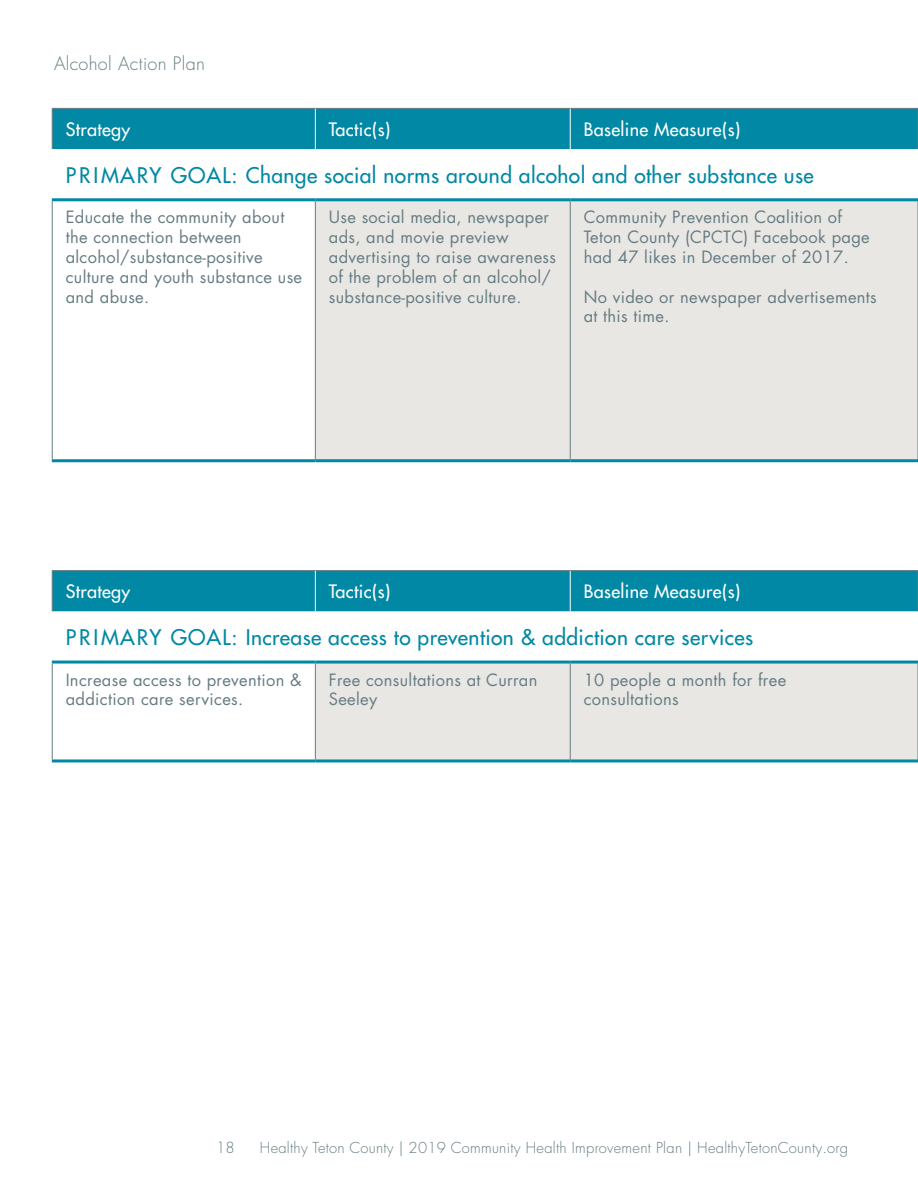
<style>
.page{position:relative;width:918px;height:1188px;background:#fff}
.page>*{position:absolute;margin:0;border:0;box-sizing:border-box;transform-origin:0 0}
.t1{font:21px "Futura";letter-spacing:.02em;color:#0088a4}
.t2{font:18px "Futura";letter-spacing:.02em;color:#fff}
.t3{font:300 18px "Futura LT Pro";letter-spacing:.02em;color:#667c82}
.t4{font:16.5px/19.8px "Futura";letter-spacing:.02em;color:#667c82}
.t5{font:300 15px "Futura LT Pro";color:#667c82}
.t6{font:300 14.7px "Futura LT Pro";letter-spacing:.02em;color:#667c82}
</style>
<div class="page">
<div style="left:316px;top:201px;width:601px;height:258px;background:#e8e7e4"></div>
<hr style="left:52px;top:201px;width:1px;height:258px;background:#667c82">
<hr style="left:315px;top:201px;width:1px;height:258px;background:#667c82">
<hr style="left:570px;top:201px;width:1px;height:258px;background:#667c82">
<hr style="left:917px;top:201px;width:1px;height:258px;background:#667c82">
<div style="left:52px;top:108px;width:866px;height:41px;background:#0088a4"></div>
<hr style="left:917px;top:109px;width:1px;height:40px;background:#667c82">
<hr style="left:315px;top:459px;width:255px;height:3px;background:#0088a4">
<hr style="left:570px;top:459px;width:348px;height:3px;background:#0088a4">
<hr style="left:52px;top:198px;width:263px;height:3px;background:#0088a4">
<hr style="left:315px;top:198px;width:255px;height:3px;background:#0088a4">
<hr style="left:570px;top:198px;width:348px;height:3px;background:#0088a4">
<hr style="left:52px;top:459px;width:263px;height:3px;background:#0088a4">
<div style="left:316px;top:664px;width:601px;height:95px;background:#e8e7e4"></div>
<hr style="left:52px;top:664px;width:1px;height:95px;background:#667c82">
<hr style="left:315px;top:664px;width:1px;height:95px;background:#667c82">
<hr style="left:570px;top:664px;width:1px;height:95px;background:#667c82">
<hr style="left:917px;top:664px;width:1px;height:95px;background:#667c82">
<div style="left:52px;top:570px;width:866px;height:41px;background:#0088a4"></div>
<hr style="left:917px;top:571px;width:1px;height:40px;background:#667c82">
<hr style="left:315px;top:759px;width:255px;height:3px;background:#0088a4">
<hr style="left:570px;top:759px;width:348px;height:3px;background:#0088a4">
<hr style="left:52px;top:661px;width:263px;height:3px;background:#0088a4">
<hr style="left:315px;top:661px;width:255px;height:3px;background:#0088a4">
<hr style="left:570px;top:661px;width:348px;height:3px;background:#0088a4">
<hr style="left:52px;top:759px;width:263px;height:3px;background:#0088a4">
<p class="t3" style="left:54px;top:51px;width:152px">Alcohol Action Plan</p>
<p class="t2" style="left:66px;top:117px;width:66px">Strategy</p>
<p class="t2" style="left:329px;top:117px;width:63px">Tactic(s)</p>
<p class="t2" style="left:584px;top:117px;width:158px">Baseline Measure(s)</p>
<p class="t1" style="left:66px;top:162px;width:750px">PRIMARY GOAL: Change social norms around alcohol and other substance use</p>
<p class="t4" style="left:66px;top:208px;width:238px">Educate the community about the connection between alcohol/substance-positive culture and youth substance use and abuse.</p>
<p class="t4" style="left:329px;top:208px;width:229px">Use social media, newspaper ads, and movie preview advertising to raise awareness of the problem of an alcohol/ substance-positive culture.</p>
<p class="t4" style="left:584px;top:208px;width:288px">Community Prevention Coalition of<br>Teton County (CPCTC) Facebook page had 47 likes in December of 2017.</p>
<p class="t4" style="left:584px;top:287px;width:295px">No video or newspaper advertisements at this time.</p>
<p class="t2" style="left:66px;top:580px;width:66px">Strategy</p>
<p class="t2" style="left:329px;top:580px;width:63px">Tactic(s)</p>
<p class="t2" style="left:584px;top:580px;width:158px">Baseline Measure(s)</p>
<p class="t1" style="left:66px;top:624px;width:689px">PRIMARY GOAL: Increase access to prevention &amp; addiction care services</p>
<p class="t4" style="left:66px;top:670px;width:237px">Increase access to prevention &amp; addiction care services.</p>
<p class="t4" style="left:329px;top:670px;width:210px">Free consultations at Curran<br>Seeley</p>
<p class="t4" style="left:584px;top:670px;width:204px">10 people a month for free consultations</p>
<p class="t5" style="left:216px;top:1138px;width:20px">18</p>
<p class="t6" style="left:260px;top:1138px;width:590px">Healthy Teton County | 2019 Community Health Improvement Plan | HealthyTetonCounty.org</p>
</div>
